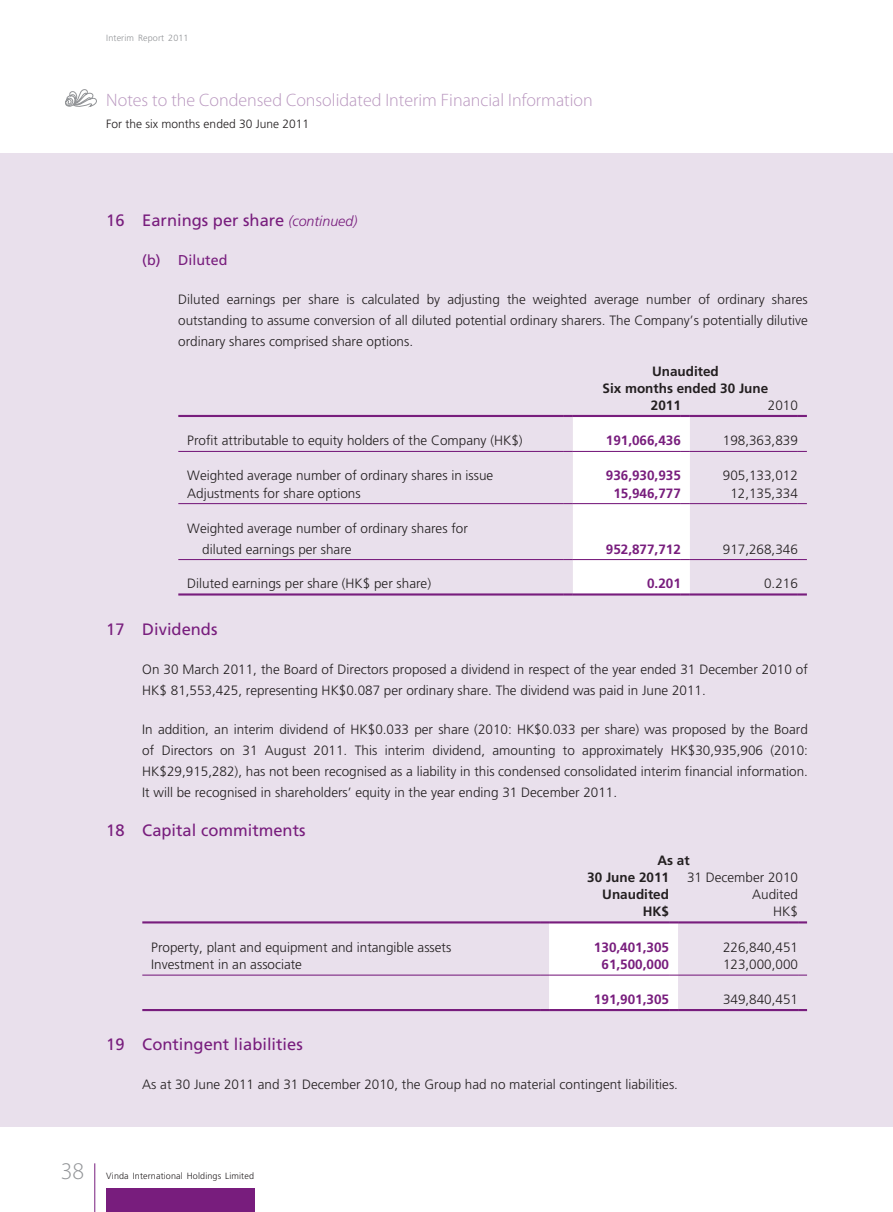
<style>
.page{position:relative;width:893px;height:1212px;background:#fff}
.page>*{position:absolute;margin:0;border:0;box-sizing:border-box;transform-origin:0 0}
.t1{font:300 24px "Myriad Pro";color:#939598}
.t2{font:300 18px "Myriad Pro";color:#b997bf}
.t3{font:16.5px "Frutiger LT Std";color:#781d7d}
.t4{font:14.25px "Frutiger LT Std";color:#781d7d}
.t5{font:300 13.5px/21px "Frutiger LT Std";color:#231f20;text-align:justify}
.t6{font:700 13.5px "Frutiger LT Std";color:#781d7d}
.t7{font:700 13.5px/17.2px "Frutiger LT Std";color:#231f20}
.t8{font:300 12px "Frutiger LT Std";color:#231f20}
.t9{font:300 9px "Frutiger LT Std";letter-spacing:.015em;color:#231f20}
.t10{font:300 9px "Frutiger LT Std";letter-spacing:.015em;color:#939598}
.s1{font-weight:300;font-style:italic;font-size:14.25px}
</style>
<div class="page">
<div style="left:0;top:153px;width:893px;height:974px;background:#e9e0ec"></div>
<svg style="left:65px;top:89px;width:32px;height:19px"></svg>
<div style="left:106px;top:1188px;width:148px;height:24px;background:#781d7d"></div>
<hr style="left:94px;top:1163px;width:1px;height:49px;background:#781d7d">
<hr style="left:178px;top:415px;width:386px;height:2px;background:#781d7d">
<hr style="left:690px;top:415px;width:108px;height:2px;background:#781d7d">
<svg style="left:798px;top:415px;width:9px;height:2px"></svg>
<hr style="left:178px;top:451px;width:386px;height:1px;background:#781d7d">
<hr style="left:690px;top:451px;width:108px;height:1px;background:#781d7d">
<hr style="left:178px;top:503px;width:386px;height:1px;background:#781d7d">
<hr style="left:690px;top:503px;width:108px;height:1px;background:#781d7d">
<hr style="left:178px;top:559px;width:386px;height:1px;background:#781d7d">
<hr style="left:690px;top:559px;width:108px;height:1px;background:#781d7d">
<hr style="left:178px;top:593px;width:386px;height:2px;background:#781d7d">
<svg style="left:564px;top:415px;width:126px;height:180px;background:#f8f4f8"></svg>
<hr style="left:690px;top:593px;width:108px;height:2px;background:#781d7d">
<svg style="left:798px;top:593px;width:9px;height:2px"></svg>
<hr style="left:142px;top:921px;width:398px;height:2px;background:#781d7d">
<hr style="left:678px;top:921px;width:120px;height:2px;background:#781d7d">
<svg style="left:798px;top:921px;width:9px;height:2px"></svg>
<hr style="left:142px;top:974px;width:398px;height:2px;background:#781d7d">
<hr style="left:678px;top:974px;width:120px;height:2px;background:#781d7d">
<svg style="left:798px;top:974px;width:9px;height:2px"></svg>
<hr style="left:142px;top:1009px;width:398px;height:2px;background:#781d7d">
<svg style="left:540px;top:921px;width:138px;height:90px;background:#f5eff6"></svg>
<hr style="left:678px;top:1009px;width:120px;height:2px;background:#781d7d">
<svg style="left:798px;top:1009px;width:9px;height:2px"></svg>
<p class="t10" style="left:106px;top:33px;width:84px">Interim Report 2011</p>
<h2 class="t2" style="left:106px;top:90px;width:488px">Notes to the Condensed Consolidated Interim Financial Information</h2>
<p class="t8" style="left:106px;top:117px;width:204px">For the six months ended 30 June 2011</p>
<p class="t3" style="left:106px;top:211px;width:252px">16 Earnings per share <span class="s1">(continued)</span></p>
<p class="t4" style="left:142px;top:252px;width:87px">(b) Diluted</p>
<p class="t5" style="left:178px;top:289px;width:631px">Diluted earnings per share is calculated by adjusting the weighted average number of ordinary shares outstanding to assume conversion of all diluted potential ordinary sharers. The Company’s potentially dilutive ordinary shares comprised share options.</p>
<p class="t7" style="left:652px;top:362px;width:68px">Unaudited</p>
<p class="t7" style="left:602px;top:379px;width:167px">Six months ended 30 June</p>
<p class="t7" style="left:651px;top:397px;width:32px">2011</p>
<p class="t5" style="left:768px;top:395px;width:32px">2010</p>
<p class="t5" style="left:187px;top:430px;width:337px">Profit attributable to equity holders of the Company (HK$)</p>
<p class="t6" style="left:606px;top:433px;width:77px">191,066,436</p>
<p class="t5" style="left:723px;top:430px;width:77px">198,363,839</p>
<p class="t5" style="left:187px;top:465px;width:308px">Weighted average number of ordinary shares in issue</p>
<p class="t6" style="left:606px;top:468px;width:77px">936,930,935</p>
<p class="t5" style="left:723px;top:465px;width:77px">905,133,012</p>
<p class="t5" style="left:187px;top:483px;width:175px">Adjustments for share options</p>
<p class="t6" style="left:613px;top:485px;width:69px">15,946,777</p>
<p class="t5" style="left:730px;top:483px;width:69px">12,135,334</p>
<p class="t5" style="left:202px;top:517px;width:267px;text-indent:-15px">Weighted average number of ordinary shares for diluted earnings per share</p>
<p class="t6" style="left:606px;top:541px;width:77px">952,877,712</p>
<p class="t5" style="left:723px;top:538px;width:77px">917,268,346</p>
<p class="t5" style="left:187px;top:573px;width:245px">Diluted earnings per share (HK$ per share)</p>
<p class="t6" style="left:647px;top:576px;width:35px">0.201</p>
<p class="t5" style="left:764px;top:573px;width:35px">0.216</p>
<p class="t3" style="left:106px;top:619px;width:113px">17 Dividends</p>
<p class="t5" style="left:142px;top:659px;width:667px">On 30 March 2011, the Board of Directors proposed a dividend in respect of the year ended 31 December 2010 of<br>HK$ 81,553,425, representing HK$0.087 per ordinary share. The dividend was paid in June 2011.</p>
<p class="t5" style="left:142px;top:719px;width:667px">In addition, an interim dividend of HK$0.033 per share (2010: HK$0.033 per share) was proposed by the Board of Directors on 31 August 2011. This interim dividend, amounting to approximately HK$30,935,906 (2010:<br>HK$29,915,282), has not been recognised as a liability in this condensed consolidated interim financial information.<br>It will be recognised in shareholders’ equity in the year ending 31 December 2011.</p>
<p class="t3" style="left:106px;top:820px;width:201px">18 Capital commitments</p>
<p class="t7" style="left:587px;top:851px;width:104px;text-indent:70px">As at<br>30 June 2011</p>
<p class="t5" style="left:687px;top:867px;width:113px">31 December 2010</p>
<p class="t7" style="left:602px;top:886px;width:68px">Unaudited</p>
<p class="t5" style="left:752px;top:884px;width:47px">Audited</p>
<p class="t7" style="left:643px;top:903px;width:28px">HK$</p>
<p class="t5" style="left:773px;top:901px;width:26px">HK$</p>
<p class="t5" style="left:151px;top:937px;width:302px">Property, plant and equipment and intangible assets</p>
<p class="t6" style="left:594px;top:939px;width:77px">130,401,305</p>
<p class="t5" style="left:723px;top:937px;width:77px">226,840,451</p>
<p class="t5" style="left:151px;top:954px;width:152px">Investment in an associate</p>
<p class="t6" style="left:601px;top:956px;width:69px">61,500,000</p>
<p class="t5" style="left:723px;top:954px;width:77px">123,000,000</p>
<p class="t6" style="left:594px;top:991px;width:77px">191,901,305</p>
<p class="t5" style="left:723px;top:989px;width:77px">349,840,451</p>
<p class="t3" style="left:106px;top:1035px;width:198px">19 Contingent liabilities</p>
<p class="t5" style="left:142px;top:1074px;width:537px">As at 30 June 2011 and 31 December 2010, the Group had no material contingent liabilities.</p>
<h1 class="t1" style="left:61px;top:1158px;width:25px">38</h1>
<p class="t9" style="left:106px;top:1170px;width:149px">Vinda International Holdings Limited</p>
</div>
